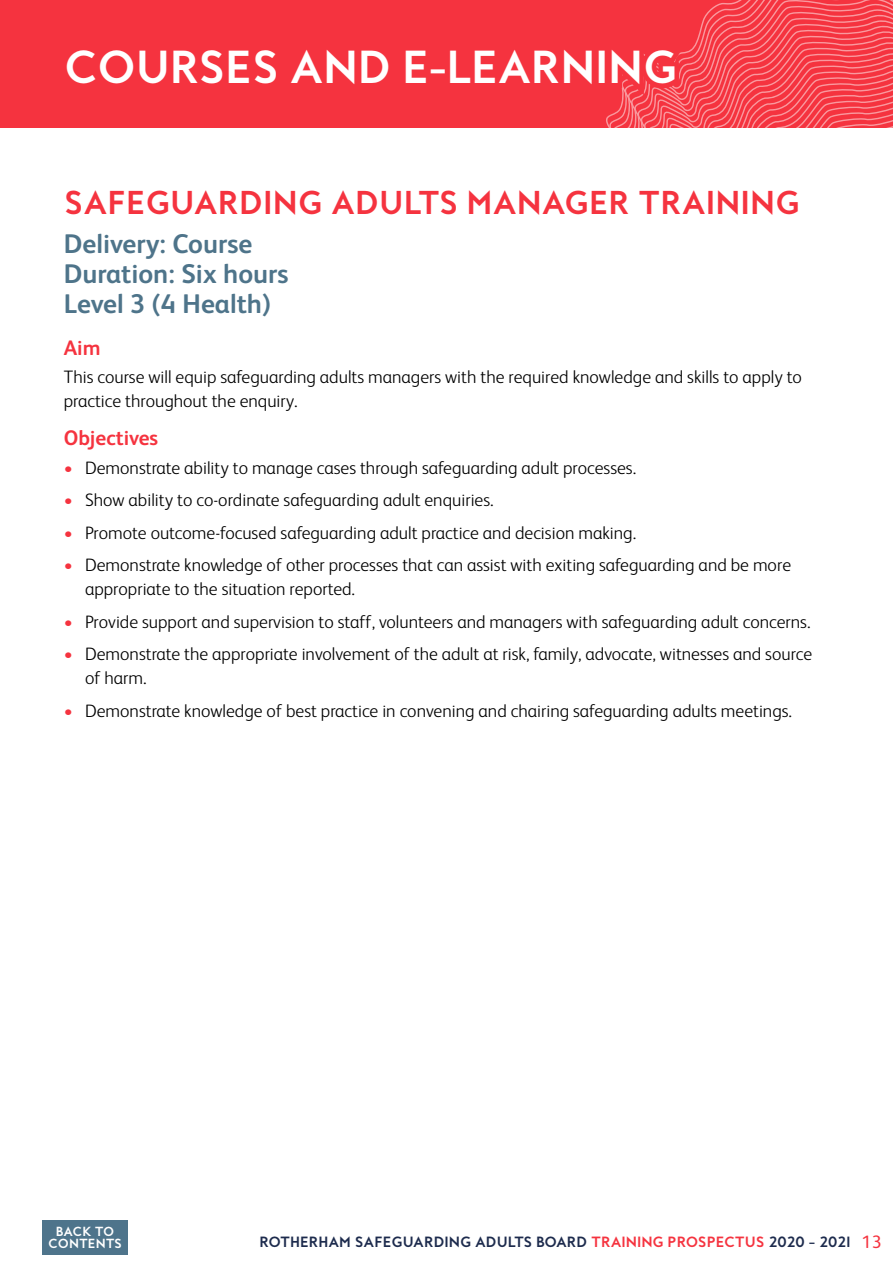
<style>
.page{position:relative;width:893px;height:1263px;background:#fff}
.page>*{position:absolute;margin:0;border:0;box-sizing:border-box;transform-origin:0 0}
.t1{font:700 42px "MB Empire";letter-spacing:-.01em;color:#fff}
.t2{font:700 30px "MB Empire";color:#f5333f}
.t3{font:700 27px/30px "FS Albert";color:#4e748a}
.t4{font:700 21px "FS Albert";color:#f5333f}
.t5{font:300 18px/24px "FS Albert";color:#000}
.t6{font:700 13.5px "MB Empire";color:#1d2b4d}
.t7{font:700 12px/12px "MB Empire";color:#fff;text-align:center}
.s1{color:#f5333f}
.s2{font-family:"FS Albert";font-weight:400;font-size:18px;color:#f5333f}
</style>
<div class="page">
<div style="left:43px;top:1220px;width:85px;height:34px;background:#4e748b"></div>
<div style="left:0;top:0;width:893px;height:128px;background:#f5333f"></div>
<svg style="left:606px;top:0;width:287px;height:128px"></svg>
<h1 class="t1" style="left:64px;top:40px;width:615px">COURSES AND E-LEARNING</h1>
<h2 class="t2" style="left:64px;top:184px;width:738px">SAFEGUARDING ADULTS MANAGER TRAINING</h2>
<h3 class="t3" style="left:64px;top:228px;width:226px">Delivery: Course<br>Duration: Six hours<br>Level 3 (4 Health)</h3>
<p class="t4" style="left:64px;top:334px;width:38px">Aim</p>
<p class="t5" style="left:64px;top:365px;width:740px">This course will equip safeguarding adults managers with the required knowledge and skills to apply to practice throughout the enquiry.</p>
<p class="t4" style="left:64px;top:424px;width:96px">Objectives</p>
<p class="t5" style="left:64px;top:455px;width:574px"><span class="s1">•</span> Demonstrate ability to manage cases through safeguarding adult processes.</p>
<p class="t5" style="left:64px;top:488px;width:431px"><span class="s1">•</span> Show ability to co-ordinate safeguarding adult enquiries.</p>
<p class="t5" style="left:64px;top:520px;width:574px"><span class="s1">•</span> Promote outcome-focused safeguarding adult practice and decision making.</p>
<p class="t5" style="left:85px;top:553px;width:707px;text-indent:-21px"><span class="s1">•</span> Demonstrate knowledge of other processes that can assist with exiting safeguarding and be more appropriate to the situation reported.</p>
<p class="t5" style="left:64px;top:609px;width:748px"><span class="s1">•</span> Provide support and supervision to staff, volunteers and managers with safeguarding adult concerns.</p>
<p class="t5" style="left:85px;top:642px;width:729px;text-indent:-21px"><span class="s1">•</span> Demonstrate the appropriate involvement of the adult at risk, family, advocate, witnesses and source of harm.</p>
<p class="t5" style="left:64px;top:698px;width:730px"><span class="s1">•</span> Demonstrate knowledge of best practice in convening and chairing safeguarding adults meetings.</p>
<p class="t7" style="left:48px;top:1225px;width:75px">BACK TO<br>CONTENTS</p>
<p class="t6" style="left:259px;top:1233px;width:624px">ROTHERHAM SAFEGUARDING ADULTS BOARD <span class="s1">TRAINING PROSPECTUS</span> 2020 – 2021 <span class="s2">13</span></p>
</div>
